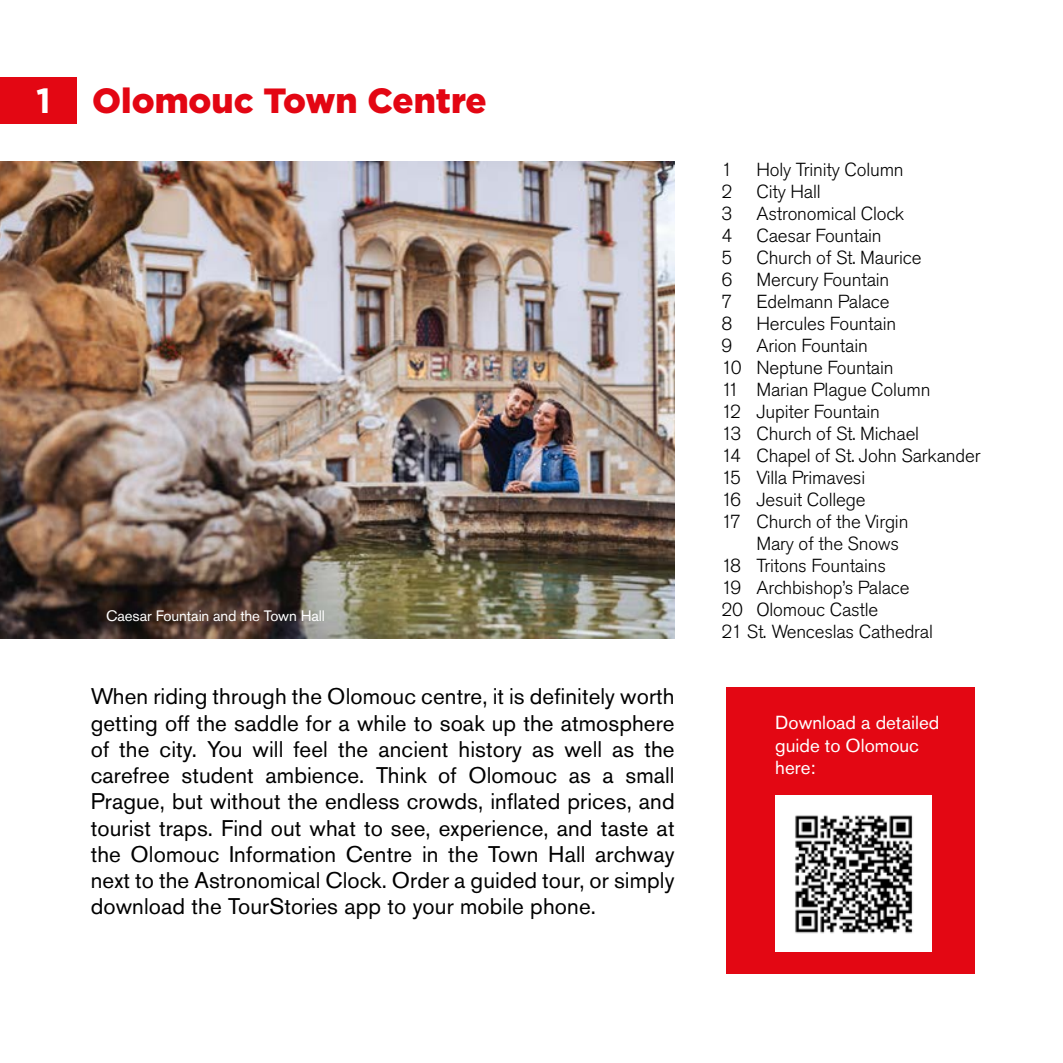
<style>
.page{position:relative;width:1063px;height:1063px;background:#fff}
.page>*{position:absolute;margin:0;border:0;box-sizing:border-box;transform-origin:0 0}
.t1{font:900 35px "Gotham";color:#e30613}
.t2{font:22.5px/26.2px "Akzidenz Grotesk Pro";letter-spacing:.005em;color:#000;text-align:justify}
.t3{font:300 18.75px "Akzidenz Grotesk Pro";letter-spacing:-.01em;color:#000}
.t4{font:18.75px/22.5px "Akzidenz Grotesk Pro";color:#fff}
.t5{font:15px "Akzidenz Grotesk Pro";letter-spacing:-.01em;color:#fff}
.s1{font-weight:700;color:#fff}
</style>
<div class="page">
<div style="left:0;top:77px;width:77px;height:47px;background:#e30713"></div>
<div style="left:726px;top:688px;width:248px;height:286px;background:#e30713"></div>
<img style="left:0;top:162px;width:675px;height:477px">
<img style="left:775px;top:795px;width:156px;height:156px">
<h1 class="t1" style="left:36px;top:77px;width:452px"><span class="s1">1</span> Olomouc Town Centre</h1>
<p class="t5" style="left:106px;top:606px;width:220px">Caesar Fountain and the Town Hall</p>
<p class="t2" style="left:91px;top:683px;width:586px">When riding through the Olomouc centre, it is definitely worth getting off the saddle for a while to soak up the atmosphere of the city. You will feel the ancient history as well as the carefree student ambience. Think of Olomouc as a small Prague, but without the endless crowds, inflated prices, and tourist traps. Find out what to see, experience, and taste at the Olomouc Information Centre in the Town Hall archway next to the Astronomical Clock. Order a guided tour, or simply download the TourStories app to your mobile phone.</p>
<p class="t3" style="left:721px;top:157px;width:12px">1</p>
<p class="t3" style="left:756px;top:157px;width:149px">Holy Trinity Column</p>
<p class="t3" style="left:721px;top:179px;width:12px">2</p>
<p class="t3" style="left:756px;top:179px;width:66px">City Hall</p>
<p class="t3" style="left:721px;top:201px;width:12px">3</p>
<p class="t3" style="left:756px;top:201px;width:149px">Astronomical Clock</p>
<p class="t3" style="left:721px;top:223px;width:12px">4</p>
<p class="t3" style="left:756px;top:223px;width:127px">Caesar Fountain</p>
<p class="t3" style="left:721px;top:245px;width:12px">5</p>
<p class="t3" style="left:756px;top:245px;width:167px">Church of St. Maurice</p>
<p class="t3" style="left:721px;top:267px;width:12px">6</p>
<p class="t3" style="left:756px;top:267px;width:134px">Mercury Fountain</p>
<p class="t3" style="left:721px;top:289px;width:12px">7</p>
<p class="t3" style="left:756px;top:289px;width:135px">Edelmann Palace</p>
<p class="t3" style="left:721px;top:311px;width:12px">8</p>
<p class="t3" style="left:756px;top:311px;width:141px">Hercules Fountain</p>
<p class="t3" style="left:721px;top:333px;width:12px">9</p>
<p class="t3" style="left:756px;top:333px;width:113px">Arion Fountain</p>
<p class="t3" style="left:721px;top:355px;width:174px">10 Neptune Fountain</p>
<p class="t3" style="left:721px;top:377px;width:211px">11 Marian Plague Column</p>
<p class="t3" style="left:721px;top:399px;width:160px">12 Jupiter Fountain</p>
<p class="t3" style="left:721px;top:421px;width:199px">13 Church of St. Michael</p>
<p class="t3" style="left:721px;top:443px;width:261px">14 Chapel of St. John Sarkander</p>
<p class="t3" style="left:721px;top:465px;width:145px">15 Villa Primavesi</p>
<p class="t3" style="left:721px;top:487px;width:146px">16 Jesuit College</p>
<p class="t3" style="left:721px;top:509px;width:189px">17 Church of the Virgin</p>
<p class="t3" style="left:756px;top:531px;width:144px">Mary of the Snows</p>
<p class="t3" style="left:721px;top:553px;width:166px">18 Tritons Fountains</p>
<p class="t3" style="left:721px;top:575px;width:190px">19 Archbishop’s Palace</p>
<p class="t3" style="left:721px;top:597px;width:158px">20 Olomouc Castle</p>
<p class="t3" style="left:721px;top:619px;width:213px">21 St. Wenceslas Cathedral</p>
<p class="t4" style="left:775px;top:712px;width:166px">Download a detailed guide to Olomouc here:</p>
</div>
